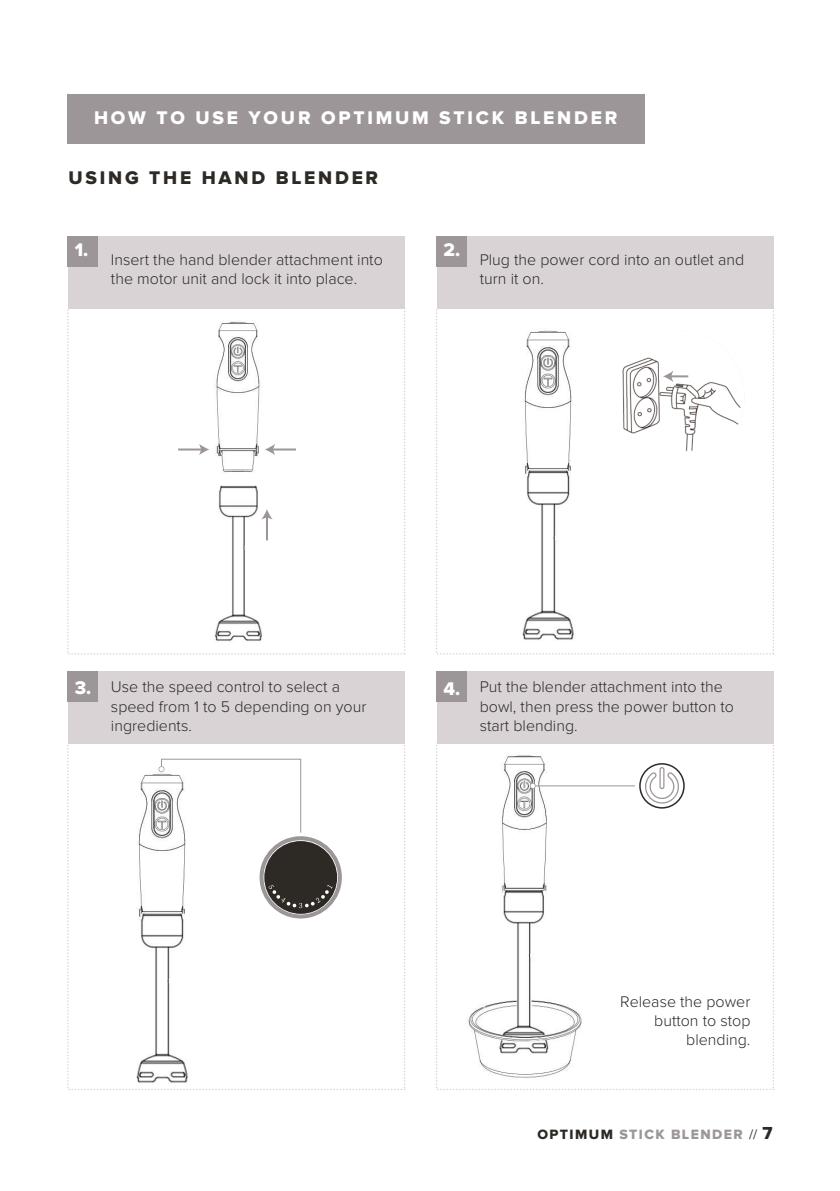
<style>
.page{position:relative;width:840px;height:1191px;background:#fff}
.page>*{position:absolute;margin:0;border:0;box-sizing:border-box;transform-origin:0 0}
.t1{font:19px "Proxima Nova Extrabld";letter-spacing:.145em;color:#fff}
.t2{font:19px "Proxima Nova Extrabld";letter-spacing:.145em;color:#2d2a26}
.t3{font:300 16px/19.2px "Proxima Nova";color:#2d2a26}
.t4{font:14px "Proxima Nova Extrabld";letter-spacing:.1em;color:#9c9699}
.s1{font-family:"Proxima Nova Extrabld";font-weight:400;font-size:19px;color:#fff}
.s2{color:#2d2a26}
.s3{font-family:"Proxima Nova";color:#2d2a26}
.s4{font-size:18px;color:#2d2a26}
</style>
<div class="page">
<div style="left:67px;top:94px;width:577px;height:49px;background:#9c9699"></div>
<div style="left:435px;top:307px;width:338px;height:347px;border:2px dashed #d9d3d6"></div>
<div style="left:436px;top:236px;width:337px;height:72px;background:#d9d3d6"></div>
<div style="left:436px;top:236px;width:30px;height:31px;background:#9c9699"></div>
<img style="left:522px;top:330px;width:52px;height:310px">
<svg style="left:622px;top:357px;width:119px;height:95px"></svg>
<div style="left:68px;top:671px;width:336px;height:72px;background:#d9d3d6"></div>
<div style="left:67px;top:671px;width:30px;height:31px;background:#9c9699"></div>
<div style="left:67px;top:742px;width:338px;height:348px;border:2px dashed #d9d3d6"></div>
<img style="left:136px;top:774px;width:52px;height:309px">
<svg style="left:158px;top:758px;width:143px;height:75px"></svg>
<div style="left:264px;top:841px;width:73px;height:73px;background:#2d2a26;border-radius:50%"></div>
<div style="left:259px;top:836px;width:83px;height:82px;border:4px solid #9c9699;border-radius:50%"></div>
<svg style="left:268px;top:884px;width:64px;height:24px"></svg>
<div style="left:436px;top:671px;width:337px;height:72px;background:#d9d3d6"></div>
<div style="left:436px;top:671px;width:30px;height:31px;background:#9c9699"></div>
<div style="left:435px;top:742px;width:338px;height:348px;border:2px dashed #d9d3d6"></div>
<img style="left:468px;top:755px;width:116px;height:323px">
<div style="left:470px;top:796px;width:33px;height:9px;background:#fff"></div>
<div style="left:638px;top:763px;width:46px;height:45px;border:2px solid #2d2a26;border-radius:50%"></div>
<svg style="left:644px;top:767px;width:35px;height:37px"></svg>
<hr style="left:532px;top:785px;width:102px;height:1px;background:#9c9699">
<svg style="left:529px;top:783px;width:6px;height:6px"></svg>
<div style="left:68px;top:236px;width:336px;height:72px;background:#d9d3d6"></div>
<div style="left:67px;top:236px;width:30px;height:31px;background:#9c9699"></div>
<div style="left:67px;top:307px;width:338px;height:347px;border:2px dashed #d9d3d6"></div>
<img style="left:214px;top:321px;width:48px;height:320px">
<div style="left:259px;top:443px;width:32px;height:12px;background:#fff"></div>
<hr style="left:272px;top:448px;width:24px;height:2px;background:#9c9699">
<svg style="left:265px;top:444px;width:10px;height:11px"></svg>
<hr style="left:266px;top:516px;width:2px;height:24px;background:#9c9699">
<svg style="left:261px;top:509px;width:11px;height:10px"></svg>
<hr style="left:178px;top:448px;width:24px;height:2px;background:#9c9699">
<svg style="left:199px;top:444px;width:10px;height:11px"></svg>
<p class="t1" style="left:94px;top:107px;width:524px">HOW TO USE YOUR OPTIMUM STICK BLENDER</p>
<p class="t2" style="left:68px;top:167px;width:311px">USING THE HAND BLENDER</p>
<p class="t1" style="left:75px;top:239px;width:15px">1.</p>
<p class="t3" style="left:111px;top:250px;width:273px">Insert the hand blender attachment into the motor unit and lock it into place.</p>
<p class="t1" style="left:443px;top:239px;width:18px">2.</p>
<p class="t3" style="left:479px;top:250px;width:266px">Plug the power cord into an outlet and turn it on.</p>
<p class="t3" style="left:111px;top:678px;width:257px;text-indent:-36px"><span class="s1">3.</span> Use the speed control to select a speed from 1 to 5 depending on your ingredients.</p>
<p class="t3" style="left:479px;top:678px;width:256px;text-indent:-36px"><span class="s1">4.</span> Put the blender attachment into the bowl, then press the power button to start blending.</p>
<p class="t3" style="left:620px;top:992px;width:132px;text-align:right">Release the power button to stop blending.</p>
<p class="t4" style="left:537px;top:1126px;width:236px"><span class="s2">OPTIMUM</span> STICK BLENDER <span class="s3">//</span> <span class="s4">7</span></p>
</div>
